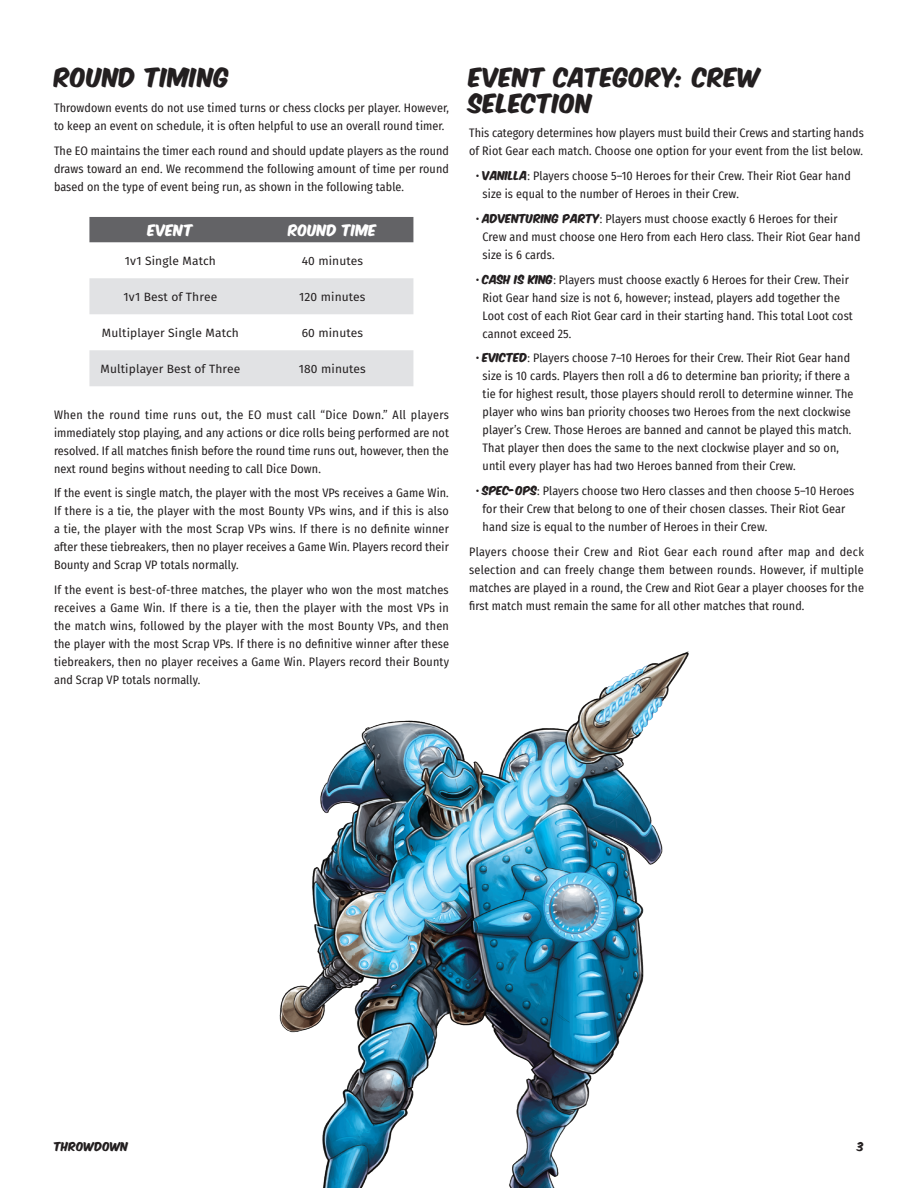
<style>
.page{position:relative;width:918px;height:1188px;background:#fff}
.page>*{position:absolute;margin:0;border:0;box-sizing:border-box;transform-origin:0 0}
.t1{font:22.5px/25.5px "Komika Title Axis";letter-spacing:.025em;color:#231f20}
.t2{font:13.5px "Komika Axis";letter-spacing:.025em;color:#fff}
.t3{font:12px/18px "Fira Sans Condensed";letter-spacing:.01em;color:#231f20}
.t4{font:12px "Fira Sans";letter-spacing:.01em;color:#231f20}
.t5{font:10.5px "Komika Title Axis";letter-spacing:.03em;color:#231f20}
.s1{font-family:"Komika Title Axis";font-size:10.5px}
</style>
<div class="page">
<div style="left:89px;top:217px;width:324px;height:25px;background:#636366"></div>
<svg style="left:89px;top:278px;width:324px;height:108px"></svg>
<img style="left:279px;top:651px;width:410px;height:537px">
<h1 class="t1" style="left:54px;top:67px;width:177px">ROUND TIMING</h1>
<p class="t3" style="left:54px;top:98px;width:396px">Throwdown events do not use timed turns or chess clocks per player. However, to keep an event on schedule, it is often helpful to use an overall round timer.</p>
<p class="t3" style="left:54px;top:141px;width:397px;text-align:justify">The EO maintains the timer each round and should update players as the round draws toward an end. We recommend the following amount of time per round based on the type of event being run, as shown in the following table.</p>
<p class="t2" style="left:148px;top:223px;width:47px">EVENT</p>
<p class="t2" style="left:288px;top:223px;width:90px">ROUND TIME</p>
<p class="t4" style="left:125px;top:252px;width:92px">1v1 Single Match</p>
<p class="t4" style="left:302px;top:252px;width:63px">40 minutes</p>
<p class="t4" style="left:124px;top:288px;width:95px">1v1 Best of Three</p>
<p class="t4" style="left:299px;top:288px;width:68px">120 minutes</p>
<p class="t4" style="left:102px;top:324px;width:139px">Multiplayer Single Match</p>
<p class="t4" style="left:302px;top:324px;width:63px">60 minutes</p>
<p class="t4" style="left:100px;top:360px;width:142px">Multiplayer Best of Three</p>
<p class="t4" style="left:299px;top:360px;width:68px">180 minutes</p>
<p class="t3" style="left:54px;top:405px;width:396px;text-align:justify">When the round time runs out, the EO must call “Dice Down.” All players immediately stop playing, and any actions or dice rolls being performed are not resolved. If all matches finish before the round time runs out, however, then the next round begins without needing to call Dice Down.</p>
<p class="t3" style="left:54px;top:484px;width:397px;text-align:justify">If the event is single match, the player with the most VPs receives a Game Win.<br>If there is a tie, the player with the most Bounty VPs wins, and if this is also a tie, the player with the most Scrap VPs wins. If there is no definite winner after these tiebreakers, then no player receives a Game Win. Players record their Bounty and Scrap VP totals normally.</p>
<p class="t3" style="left:54px;top:581px;width:397px;text-align:justify">If the event is best-of-three matches, the player who won the most matches receives a Game Win. If there is a tie, then the player with the most VPs in the match wins, followed by the player with the most Bounty VPs, and then the player with the most Scrap VPs. If there is no definitive winner after these tiebreakers, then no player receives a Game Win. Players record their Bounty and Scrap VP totals normally.</p>
<h1 class="t1" style="left:469px;top:67px;width:293px">EVENT CATEGORY: CREW<br>SELECTION</h1>
<p class="t3" style="left:469px;top:124px;width:396px">This category determines how players must build their Crews and starting hands of Riot Gear each match. Choose one option for your event from the list below.</p>
<p class="t3" style="left:483px;top:167px;width:370px;text-indent:-7px">• <span class="s1">VANILLA</span>: Players choose 5–10 Heroes for their Crew. Their Riot Gear hand size is equal to the number of Heroes in their Crew.</p>
<p class="t3" style="left:483px;top:209px;width:379px;text-indent:-7px">• <span class="s1">ADVENTURING PARTY</span>: Players must choose exactly 6 Heroes for their<br>Crew and must choose one Hero from each Hero class. Their Riot Gear hand size is 6 cards.</p>
<p class="t3" style="left:483px;top:270px;width:372px;text-indent:-7px">• <span class="s1">CASH IS KING</span>: Players must choose exactly 6 Heroes for their Crew. Their Riot Gear hand size is not 6, however; instead, players add together the Loot cost of each Riot Gear card in their starting hand. This total Loot cost cannot exceed 25.</p>
<p class="t3" style="left:483px;top:349px;width:372px;text-indent:-7px">• <span class="s1">EVICTED</span>: Players choose 7–10 Heroes for their Crew. Their Riot Gear hand size is 10 cards. Players then roll a d6 to determine ban priority; if there a tie for highest result, those players should reroll to determine winner. The player who wins ban priority chooses two Heroes from the next clockwise player’s Crew. Those Heroes are banned and cannot be played this match.<br>That player then does the same to the next clockwise player and so on, until every player has had two Heroes banned from their Crew.</p>
<p class="t3" style="left:483px;top:482px;width:373px;text-indent:-7px">• <span class="s1">SPEC-OPS</span>: Players choose two Hero classes and then choose 5–10 Heroes for their Crew that belong to one of their chosen classes. Their Riot Gear hand size is equal to the number of Heroes in their Crew.</p>
<p class="t3" style="left:469px;top:542px;width:396px;text-align:justify">Players choose their Crew and Riot Gear each round after map and deck selection and can freely change them between rounds. However, if multiple matches are played in a round, the Crew and Riot Gear a player chooses for the first match must remain the same for all other matches that round.</p>
<p class="t5" style="left:54px;top:1141px;width:76px">THROWDOWN</p>
<p class="t5" style="left:857px;top:1141px;width:8px">3</p>
</div>
